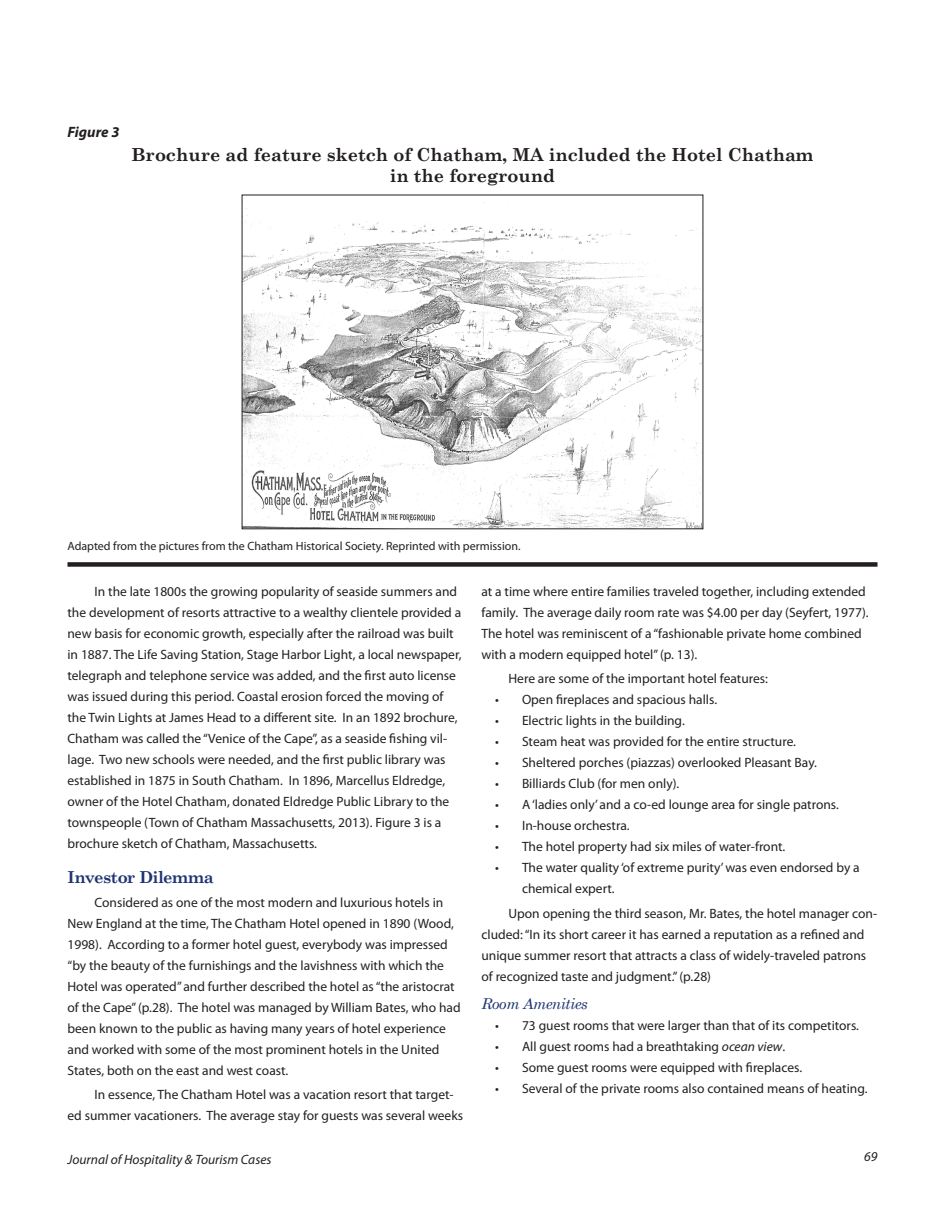
<style>
.page{position:relative;width:945px;height:1215px;background:#fff}
.page>*{position:absolute;margin:0;border:0;box-sizing:border-box;transform-origin:0 0}
.Table_chart_header{font:700 18px/21px "Century Schoolbook";color:#231f20;text-align:center}
.Article_Sub-heading{font:700 16.5px "Century Schoolbook";letter-spacing:-.03em;color:#1e3473}
.Article_Sub-heading-2{font:italic 15px "Century Schoolbook";letter-spacing:-.03em;color:#1e3473}
.Table{font:italic 700 15px "Myriad Pro";color:#231f20}
.Article_Text{font:13.5px/21px "Myriad Pro";color:#231f20}
.Article_Bullet{font:13.5px/21px "Myriad Pro";color:#231f20}
.t1{font:italic 13.5px "Myriad Pro";color:#231f20}
.Article_References_t{font:12px "Myriad Pro";color:#231f20}
.s1{font-style:italic}
</style>
<div class="page">
<img style="left:244px;top:202px;width:457px;height:325px">
<div style="left:68px;top:562px;width:810px;height:5px;background:#231f20"></div>
<p class="Table" style="left:68px;top:122px;width:54px">Figure 3</p>
<p class="Table_chart_header" style="left:132px;top:143px;width:683px">Brochure ad feature sketch of Chatham, MA included the Hotel Chatham in the foreground</p>
<p class="Article_References_t" style="left:68px;top:538px;width:455px">Adapted from the pictures from the Chatham Historical Society. Reprinted with permission.</p>
<p class="Article_Text" style="left:68px;top:581px;width:396px;text-indent:27px">In the late 1800s the growing popularity of seaside summers and the development of resorts attractive to a wealthy clientele provided a new basis for economic growth, especially after the railroad was built in 1887. The Life Saving Station, Stage Harbor Light, a local newspaper, telegraph and telephone service was added, and the first auto license was issued during this period. Coastal erosion forced the moving of the Twin Lights at James Head to a different site. In an 1892 brochure, Chatham was called the “Venice of the Cape”, as a seaside fishing vil&shy;lage. Two new schools were needed, and the first public library was established in 1875 in South Chatham. In 1896, Marcellus Eldredge, owner of the Hotel Chatham, donated Eldredge Public Library to the townspeople (Town of Chatham Massachusetts, 2013). Figure 3 is a brochure sketch of Chatham, Massachusetts.</p>
<p class="Article_Sub-heading" style="left:68px;top:864px;width:148px">Investor Dilemma</p>
<p class="Article_Text" style="left:68px;top:892px;width:395px;text-indent:27px">Considered as one of the most modern and luxurious hotels in New England at the time, The Chatham Hotel opened in 1890 (Wood, 1998). According to a former hotel guest, everybody was impressed “by the beauty of the furnishings and the lavishness with which the Hotel was operated” and further described the hotel as “the aristocrat of the Cape” (p.28). The hotel was managed by William Bates, who had been known to the public as having many years of hotel experience and worked with some of the most prominent hotels in the United States, both on the east and west coast.</p>
<p class="Article_Text" style="left:68px;top:1084px;width:397px;text-indent:27px">In essence, The Chatham Hotel was a vacation resort that target&shy;ed summer vacationers. The average stay for guests was several weeks</p>
<p class="Article_Text" style="left:482px;top:581px;width:389px">at a time where entire families traveled together, including extended family. The average daily room rate was $4.00 per day (Seyfert, 1977).<br>The hotel was reminiscent of a “fashionable private home combined with a modern equipped hotel” (p. 13).</p>
<p class="Article_Text" style="left:508px;top:668px;width:261px">Here are some of the important hotel features:</p>
<p class="Article_Bullet" style="left:495px;top:689px;width:224px">• Open fireplaces and spacious halls.</p>
<p class="Article_Bullet" style="left:495px;top:710px;width:191px">• Electric lights in the building.</p>
<p class="Article_Bullet" style="left:495px;top:731px;width:303px">• Steam heat was provided for the entire structure.</p>
<p class="Article_Bullet" style="left:495px;top:752px;width:323px">• Sheltered porches (piazzas) overlooked Pleasant Bay.</p>
<p class="Article_Bullet" style="left:495px;top:773px;width:186px">• Billiards Club (for men only).</p>
<p class="Article_Bullet" style="left:495px;top:794px;width:345px">• A ‘ladies only’ and a co-ed lounge area for single patrons.</p>
<p class="Article_Bullet" style="left:495px;top:815px;width:136px">• In-house orchestra.</p>
<p class="Article_Bullet" style="left:495px;top:836px;width:292px">• The hotel property had six miles of water-front.</p>
<p class="Article_Bullet" style="left:522px;top:857px;width:339px;text-indent:-27px">• The water quality ‘of extreme purity’ was even endorsed by a chemical expert.</p>
<p class="Article_Text" style="left:482px;top:903px;width:397px;text-indent:27px">Upon opening the third season, Mr. Bates, the hotel manager con&shy;cluded: “In its short career it has earned a reputation as a refined and unique summer resort that attracts a class of widely-traveled patrons of recognized taste and judgment.” (p.28)</p>
<p class="Article_Sub-heading-2" style="left:482px;top:992px;width:108px">Room Amenities</p>
<p class="Article_Bullet" style="left:495px;top:1014px;width:366px">• 73 guest rooms that were larger than that of its competitors.</p>
<p class="Article_Bullet" style="left:495px;top:1035px;width:292px">• All guest rooms had a breathtaking <span class="s1">ocean view</span>.</p>
<p class="Article_Bullet" style="left:495px;top:1056px;width:309px">• Some guest rooms were equipped with fireplaces.</p>
<p class="Article_Bullet" style="left:495px;top:1077px;width:374px">• Several of the private rooms also contained means of heating.</p>
<p class="t1" style="left:68px;top:1151px;width:206px">Journal of Hospitality &amp; Tourism Cases</p>
<p class="t1" style="left:864px;top:1148px;width:15px">69</p>
</div>
